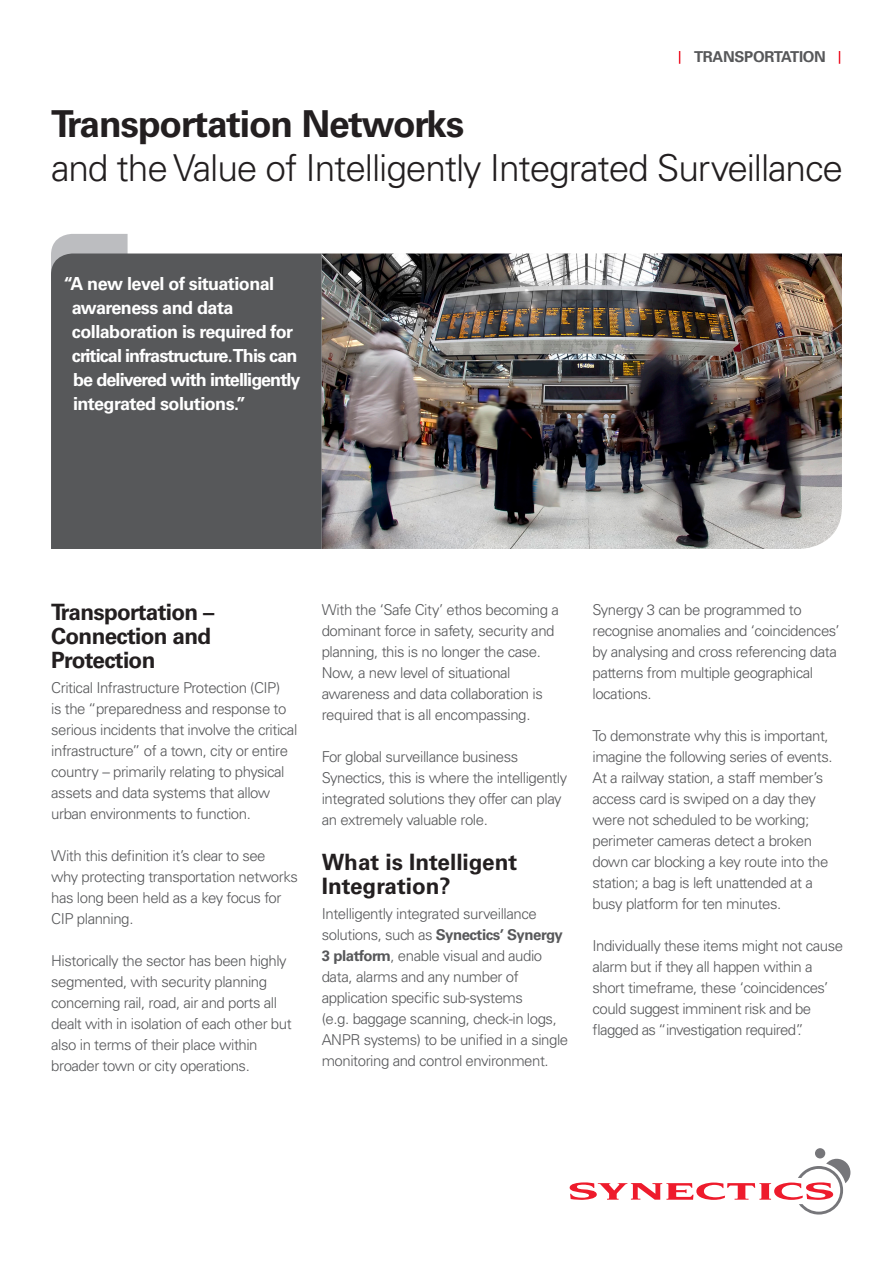
<style>
.page{position:relative;width:893px;height:1263px;background:#fff}
.page>*{position:absolute;margin:0;border:0;box-sizing:border-box;transform-origin:0 0}
.t1{font:300 37.05px "Univers";letter-spacing:-.03em;color:#231f20}
.t2{font:700 37.05px "Univers";letter-spacing:-.03em;color:#231f20}
.t3{font:700 22.5px/24px "Univers";letter-spacing:-.03em;color:#231f20}
.t4{font:700 22.5px/24px "Univers";color:#231f20}
.t5{font:700 18px/24px "Univers";letter-spacing:-.05em;color:#fff}
.t6{font:300 15px/21px "Univers";letter-spacing:-.03em;color:#57585a}
.t7{font:700 15px "Univers";letter-spacing:-.02em;color:#57585a}
.s1{font-weight:700}
</style>
<div class="page">
<div style="left:815px;top:1148px;width:10px;height:10px;background:#76767a;border-radius:50%"></div>
<svg style="left:570px;top:1159px;width:280px;height:55px"></svg>
<svg style="left:51px;top:234px;width:77px;height:19px"></svg>
<div style="left:51px;top:253px;width:271px;height:296px;background:#57585a"></div>
<img style="left:322px;top:253px;width:520px;height:296px">
<svg style="left:839px;top:51px;width:1px;height:13px"></svg>
<svg style="left:679px;top:51px;width:1px;height:13px"></svg>
<p class="t7" style="left:694px;top:48px;width:133px">TRANSPORTATION</p>
<h1 class="t2" style="left:51px;top:102px;width:415px">Transportation Networks</h1>
<h1 class="t1" style="left:51px;top:146px;width:794px">and the Value of Intelligently Integrated Surveillance</h1>
<p class="t5" style="left:72px;top:272px;width:230px;text-indent:-8px">“A new level of situational awareness and data collaboration is required for critical infrastructure. This can be delivered with intelligently integrated solutions.”</p>
<h2 class="t3" style="left:51px;top:600px;width:165px">Transportation –<br>Connection and<br>Protection</h2>
<p class="t6" style="left:51px;top:678px;width:248px">Critical Infrastructure Protection (CIP)<br>is the “preparedness and response to serious incidents that involve the critical infrastructure” of a town, city or entire country – primarily relating to physical assets and data systems that allow urban environments to function.</p>
<p class="t6" style="left:51px;top:846px;width:248px">With this definition it’s clear to see<br>why protecting transportation networks has long been held as a key focus for<br>CIP planning.</p>
<p class="t6" style="left:51px;top:951px;width:242px">Historically the sector has been highly segmented, with security planning concerning rail, road, air and ports all dealt with in isolation of each other but also in terms of their place within broader town or city operations.</p>
<p class="t6" style="left:322px;top:599px;width:239px">With the ‘Safe City’ ethos becoming a dominant force in safety, security and planning, this is no longer the case.<br>Now, a new level of situational awareness and data collaboration is required that is all encompassing.</p>
<p class="t6" style="left:322px;top:746px;width:247px">For global surveillance business Synectics, this is where the intelligently integrated solutions they offer can play an extremely valuable role.</p>
<h2 class="t4" style="left:322px;top:850px;width:197px">What is Intelligent<br>Integration?</h2>
<p class="t6" style="left:322px;top:904px;width:248px">Intelligently integrated surveillance solutions, such as <span class="s1">Synectics’ Synergy 3 platform</span>, enable visual and audio data, alarms and any number of application specific sub-systems<br>(e.g. baggage scanning, check-in logs, ANPR systems) to be unified in a single monitoring and control environment.</p>
<p class="t6" style="left:592px;top:599px;width:249px">Synergy 3 can be programmed to recognise anomalies and ‘coincidences’ by analysing and cross referencing data patterns from multiple geographical locations.</p>
<p class="t6" style="left:592px;top:725px;width:242px">To demonstrate why this is important, imagine the following series of events.<br>At a railway station, a staff member’s access card is swiped on a day they were not scheduled to be working; perimeter cameras detect a broken down car blocking a key route into the station; a bag is left unattended at a busy platform for ten minutes.</p>
<p class="t6" style="left:592px;top:935px;width:252px">Individually these items might not cause alarm but if they all happen within a short timeframe, these ‘coincidences’ could suggest imminent risk and be flagged as “investigation required”.</p>
</div>
